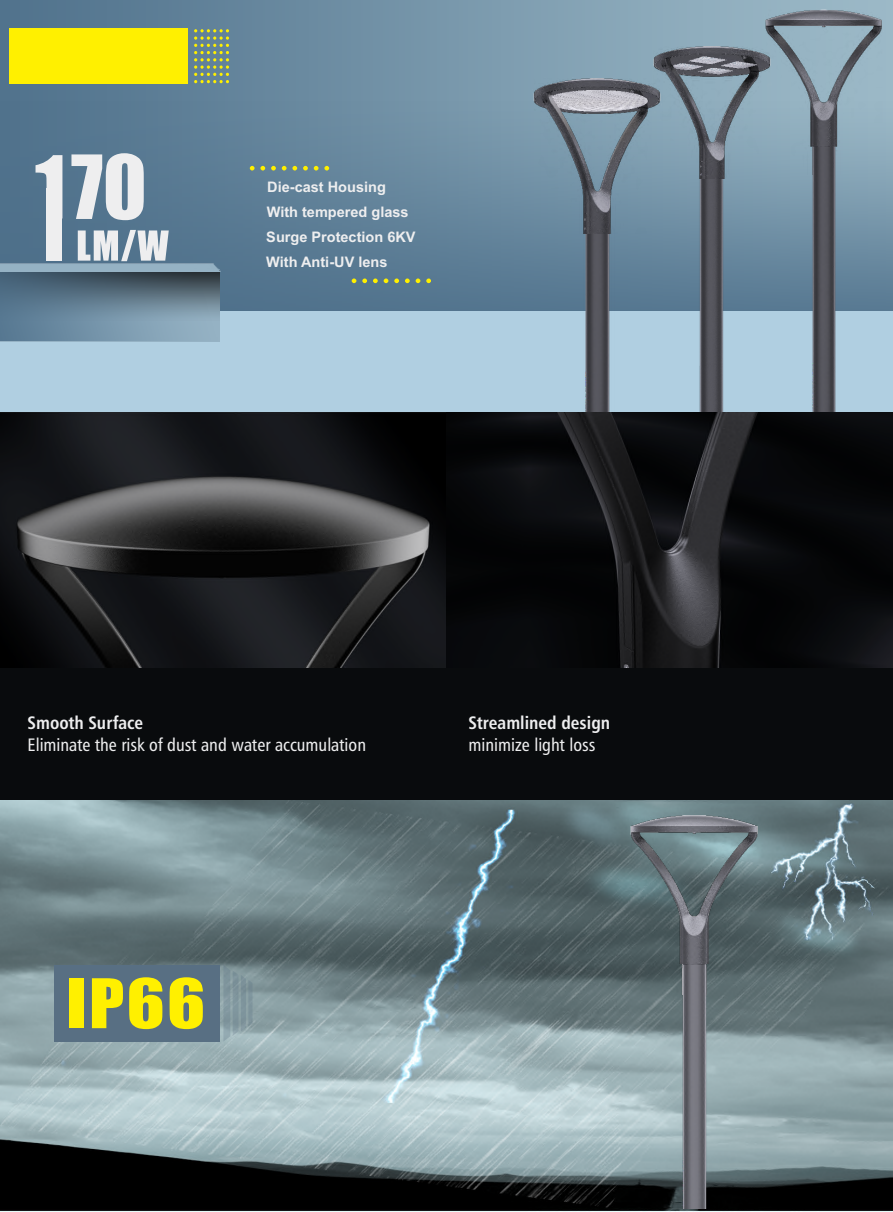
<style>
.page{position:relative;width:893px;height:1212px;background:#fff}
.page>*{position:absolute;margin:0;border:0;box-sizing:border-box;transform-origin:0 0}
.t1{font:81.6px "Impact";color:#eeeeef}
.t2{font:63.15px "Impact";color:#fff000;scale:1.11 1}
.t3{font:18px "Humanist 777 BT Roman Condensed B";color:#eeeeef}
.t4{font:18px "Humanist 777 BT Bold Condensed B";color:#eeeeef}
.t5{font:700 14.55px/24.9px "Arial";color:#eeeeef}
</style>
<div class="page">
<div style="left:0;top:553px;width:893px;height:248px;background:#090b0d"></div>
<img style="left:0;top:0;width:893px;height:101px">
<img style="left:0;top:101px;width:893px;height:210px">
<img style="left:0;top:264px;width:221px;height:56px">
<img style="left:0;top:270px;width:217px;height:71px">
<svg style="left:78px;top:230px;width:91px;height:31px;background:#b5c1cb"></svg>
<svg style="left:36px;top:155px;width:26px;height:63px"></svg>
<div style="left:47px;top:189px;width:15px;height:72px;background:#eeeeef"></div>
<svg style="left:324px;top:166px;width:5px;height:4px"></svg>
<svg style="left:314px;top:166px;width:4px;height:4px"></svg>
<svg style="left:303px;top:166px;width:5px;height:4px"></svg>
<svg style="left:282px;top:166px;width:15px;height:4px"></svg>
<svg style="left:271px;top:166px;width:5px;height:4px"></svg>
<svg style="left:250px;top:166px;width:15px;height:4px"></svg>
<svg style="left:426px;top:278px;width:5px;height:5px"></svg>
<svg style="left:416px;top:278px;width:4px;height:5px"></svg>
<svg style="left:405px;top:278px;width:5px;height:5px"></svg>
<svg style="left:384px;top:278px;width:4px;height:5px"></svg>
<svg style="left:362px;top:278px;width:5px;height:5px"></svg>
<svg style="left:394px;top:278px;width:5px;height:5px"></svg>
<svg style="left:373px;top:278px;width:5px;height:5px"></svg>
<svg style="left:352px;top:278px;width:4px;height:5px"></svg>
<div style="left:9px;top:29px;width:179px;height:55px;background:#fff000"></div>
<svg style="left:194px;top:29px;width:35px;height:54px;background:#80977a"></svg>
<img style="left:764px;top:9px;width:119px;height:139px">
<img style="left:771px;top:148px;width:112px;height:264px">
<img style="left:652px;top:179px;width:119px;height:233px">
<img style="left:653px;top:46px;width:118px;height:133px">
<img style="left:583px;top:234px;width:34px;height:178px">
<img style="left:533px;top:77px;width:128px;height:157px">
<img style="left:0;top:801px;width:893px;height:406px">
<svg style="left:223px;top:965px;width:30px;height:76px;background:#869ba1"></svg>
<div style="left:54px;top:965px;width:166px;height:76px;background:#586f83"></div>
<img style="left:630px;top:813px;width:130px;height:181px">
<img style="left:633px;top:965px;width:124px;height:243px">
<img style="left:0;top:412px;width:893px;height:255px">
<h1 class="t1" style="left:71px;top:154px;width:77px">70</h1>
<p class="t5" style="left:266px;top:176px;width:151px">Die-cast Housing<br>With tempered glass<br>Surge Protection 6KV<br>With Anti-UV lens</p>
<p class="t4" style="left:28px;top:715px;width:117px">Smooth Surface</p>
<p class="t3" style="left:28px;top:737px;width:340px">Eliminate the risk of dust and water accumulation</p>
<h2 class="t2" style="left:66px;top:978px;width:126px">IP66</h2>
<p class="t4" style="left:469px;top:715px;width:143px">Streamlined design</p>
<p class="t3" style="left:469px;top:737px;width:129px">minimize light loss</p>
</div>
